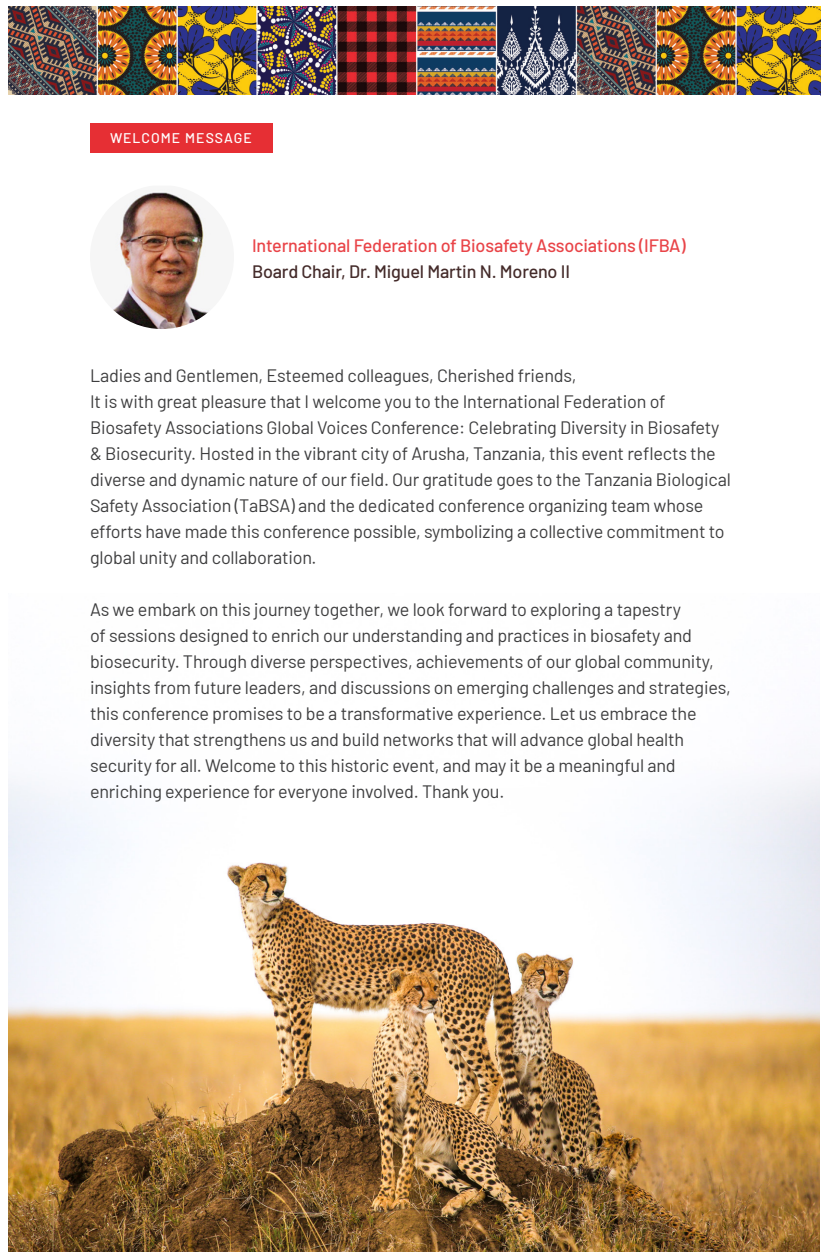
<style>
.page{position:relative;width:828px;height:1260px;background:#fff}
.page>*{position:absolute;margin:0;border:0;box-sizing:border-box;transform-origin:0 0}
.BODY{font:18px/26px "Barlow";letter-spacing:-.01em;color:#3e3e3f}
.TITLE_RED{font:500 18px "Barlow";letter-spacing:-.01em;color:#e94448}
.BODY-2{font:500 18px "Barlow";letter-spacing:-.01em;color:#442b2a}
.BODY-3{font:500 14px "Barlow";letter-spacing:.075em;color:#fff}
</style>
<div class="page">
<img style="left:8px;top:6px;width:812px;height:89px">
<img style="left:9px;top:768px;width:811px;height:484px">
<img style="left:110px;top:190px;width:100px;height:139px">
<div style="left:90px;top:123px;width:182px;height:30px;background:#e62f34"></div>
<p class="BODY-3" style="left:110px;top:128px;width:143px">WELCOME MESSAGE</p>
<p class="TITLE_RED" style="left:252px;top:232px;width:435px">International Federation of Biosafety Associations (IFBA)</p>
<p class="BODY-2" style="left:252px;top:258px;width:320px">Board Chair, Dr. Miguel Martin N. Moreno II</p>
<p class="BODY" style="left:90px;top:361px;width:488px">Ladies and Gentlemen, Esteemed colleagues, Cherished friends,</p>
<p class="BODY" style="left:90px;top:387px;width:642px">It is with great pleasure that I welcome you to the International Federation of Biosafety Associations Global Voices Conference: Celebrating Diversity in Biosafety &amp; Biosecurity. Hosted in the vibrant city of Arusha, Tanzania, this event reflects the diverse and dynamic nature of our field. Our gratitude goes to the Tanzania Biological Safety Association (TaBSA) and the dedicated conference organizing team whose efforts have made this conference possible, symbolizing a collective commitment to global unity and collaboration.</p>
<p class="BODY" style="left:90px;top:595px;width:642px">As we embark on this journey together, we look forward to exploring a tapestry<br>of sessions designed to enrich our understanding and practices in biosafety and biosecurity. Through diverse perspectives, achievements of our global community, insights from future leaders, and discussions on emerging challenges and strategies, this conference promises to be a transformative experience. Let us embrace the diversity that strengthens us and build networks that will advance global health security for all. Welcome to this historic event, and may it be a meaningful and enriching experience for everyone involved. Thank you.</p>
</div>
